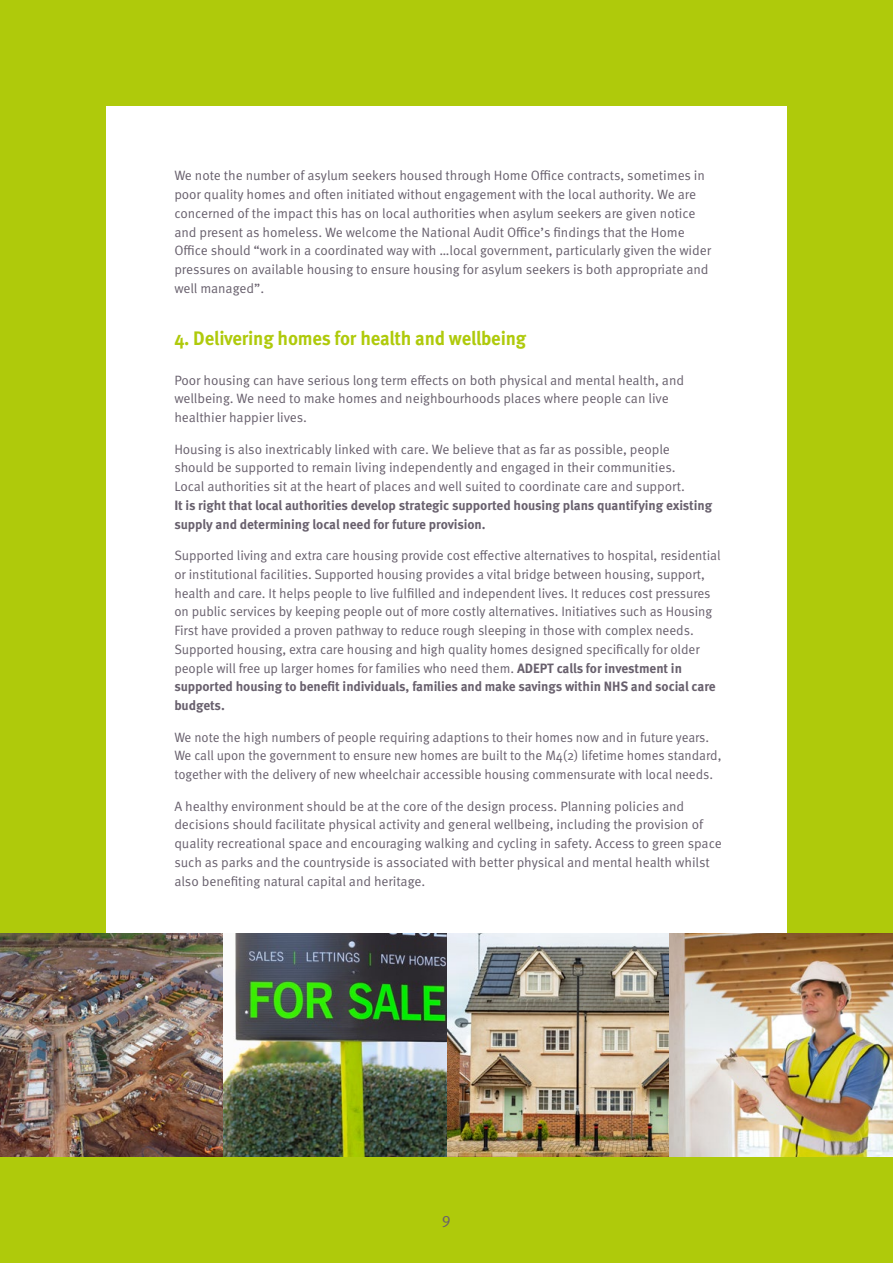
<style>
.page{position:relative;width:893px;height:1263px;background:#afca0b}
.page>*{position:absolute;margin:0;border:0;box-sizing:border-box;transform-origin:0 0}
.t1{font:700 19.5px "Meta Pro";letter-spacing:-.01em;color:#afca0b;scale:.95 1}
.t2{font:15.75px "Meta Pro Norm";color:#68606d}
.t3{font:13.5px/18.8px "Meta Pro Norm";letter-spacing:-.005em;color:#68606d}
.t4{font:700 13.5px/18.8px "Meta Pro";letter-spacing:-.005em;color:#68606d}
.s1{font-family:"Meta Pro";font-weight:700}
</style>
<div class="page">
<div style="left:106px;top:106px;width:681px;height:1051px;background:#fff"></div>
<img style="left:446px;top:933px;width:224px;height:224px">
<img style="left:0;top:933px;width:223px;height:224px">
<img style="left:670px;top:933px;width:223px;height:224px">
<img style="left:223px;top:933px;width:223px;height:224px">
<p class="t3" style="left:174px;top:165px;width:538px">We note the number of asylum seekers housed through Home Office contracts, sometimes in poor quality homes and often initiated without engagement with the local authority. We are concerned of the impact this has on local authorities when asylum seekers are given notice and present as homeless. We welcome the National Audit Office’s findings that the Home Office should “work in a coordinated way with …local government, particularly given the wider pressures on available housing to ensure housing for asylum seekers is both appropriate and well managed”.</p>
<h1 class="t1" style="left:174px;top:322px;width:372px">4. Delivering homes for health and wellbeing</h1>
<p class="t3" style="left:174px;top:370px;width:511px">Poor housing can have serious long term effects on both physical and mental health, and wellbeing. We need to make homes and neighbourhoods places where people can live healthier happier lives.</p>
<p class="t3" style="left:174px;top:439px;width:512px">Housing is also inextricably linked with care. We believe that as far as possible, people should be supported to remain living independently and engaged in their communities.<br>Local authorities sit at the heart of places and well suited to coordinate care and support.</p>
<p class="t4" style="left:174px;top:495px;width:539px">It is right that local authorities develop strategic supported housing plans quantifying existing supply and determining local need for future provision.</p>
<p class="t3" style="left:174px;top:545px;width:548px">Supported living and extra care housing provide cost effective alternatives to hospital, residential or institutional facilities. Supported housing provides a vital bridge between housing, support, health and care. It helps people to live fulfilled and independent lives. It reduces cost pressures on public services by keeping people out of more costly alternatives. Initiatives such as Housing First have provided a proven pathway to reduce rough sleeping in those with complex needs.<br>Supported housing, extra care housing and high quality homes designed specifically for older people will free up larger homes for families who need them. <span class="s1">ADEPT calls for investment in</span></p>
<p class="t4" style="left:174px;top:676px;width:543px">supported housing to benefit individuals, families and make savings within NHS and social care budgets.</p>
<p class="t3" style="left:174px;top:727px;width:549px">We note the high numbers of people requiring adaptions to their homes now and in future years.<br>We call upon the government to ensure new homes are built to the M4(2) lifetime homes standard, together with the delivery of new wheelchair accessible housing commensurate with local needs.</p>
<p class="t3" style="left:174px;top:796px;width:549px">A healthy environment should be at the core of the design process. Planning policies and decisions should facilitate physical activity and general wellbeing, including the provision of quality recreational space and encouraging walking and cycling in safety. Access to green space such as parks and the countryside is associated with better physical and mental health whilst also benefiting natural capital and heritage.</p>
<p class="t2" style="left:442px;top:1206px;width:11px">9</p>
</div>
